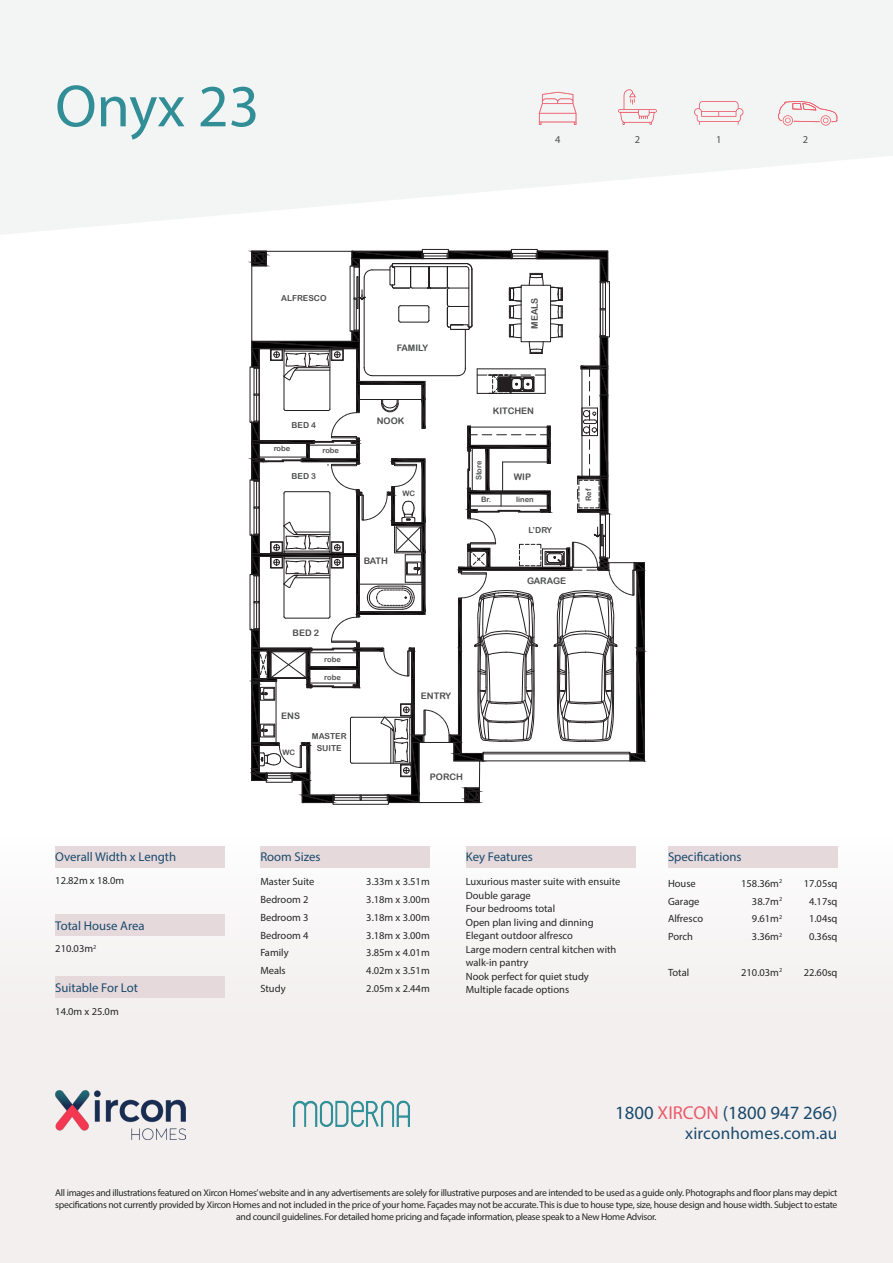
<style>
.page{position:relative;width:893px;height:1263px;background:#fff}
.page>*{position:absolute;margin:0;border:0;box-sizing:border-box;transform-origin:0 0}
.t1{font:60px "Myriad Pro";color:#318e96}
.t2{font:18.75px "Myriad Pro";color:#1a4b6d}
.t3{font:17.25px "Myriad Pro";letter-spacing:.01em;color:#1a4b6d}
.t4{font:12.75px "Myriad Pro";color:#1a4b6d}
.t5{font:10.5px/13.5px "Myriad Pro";color:#252626}
.t6{font:10.5px "Myriad Pro";color:#4d4e4f}
.t7{font:9.75px/12px "Myriad Pro";letter-spacing:-.03em;color:#262626;text-align:center}
.t8{font:9px "Arial Rounded MT Bold";color:#4d4e4f}
.t9{font:8.25px "Arial Rounded MT Bold";color:#4d4e4f}
.t10{font:7.5px "Arial Rounded MT Bold";color:#4d4e4f}
.s1{color:#eb5b69}
</style>
<div class="page">
<div style="left:0;top:836px;width:893px;height:427px;background:#f3efef"></div>
<svg style="left:0;top:0;width:893px;height:234px;fill:#f3f4f4"></svg>
<div style="left:260px;top:846px;width:170px;height:21px;background:#e6d9db"></div>
<div style="left:466px;top:846px;width:169px;height:21px;background:#e6d9db"></div>
<div style="left:668px;top:846px;width:169px;height:21px;background:#e6d9db"></div>
<img style="left:55px;top:1090px;width:131px;height:49px">
<div style="left:55px;top:976px;width:170px;height:22px;background:#e6d9db"></div>
<div style="left:55px;top:914px;width:170px;height:22px;background:#e6d9db"></div>
<div style="left:55px;top:846px;width:170px;height:21px;background:#e6d9db"></div>
<svg style="left:778px;top:100px;width:59px;height:26px"></svg>
<svg style="left:694px;top:101px;width:50px;height:24px"></svg>
<svg style="left:618px;top:89px;width:39px;height:36px"></svg>
<svg style="left:539px;top:92px;width:37px;height:33px"></svg>
<img style="left:293px;top:1100px;width:116px;height:26px">
<div style="left:422px;top:249px;width:26px;height:10px;border:1px solid #231f20"></div>
<div style="left:511px;top:249px;width:26px;height:10px;border:1px solid #231f20"></div>
<svg style="left:251px;top:251px;width:394px;height:552px"></svg>
<p class="t1" style="left:55px;top:69px;width:206px">Onyx 23</p>
<p class="t6" style="left:555px;top:133px;width:7px">4</p>
<p class="t6" style="left:635px;top:133px;width:7px">2</p>
<p class="t6" style="left:716px;top:133px;width:7px">1</p>
<p class="t6" style="left:803px;top:133px;width:7px">2</p>
<p class="t4" style="left:55px;top:849px;width:122px">Overall Width x Length</p>
<p class="t5" style="left:55px;top:874px;width:70px">12.82m x 18.0m</p>
<p class="t4" style="left:55px;top:917px;width:91px">Total House Area</p>
<p class="t5" style="left:55px;top:942px;width:43px">210.03m<sup>2</sup></p>
<p class="t4" style="left:55px;top:980px;width:84px">Suitable For Lot</p>
<p class="t5" style="left:55px;top:1005px;width:65px">14.0m x 25.0m</p>
<p class="t9" style="left:281px;top:293px;width:47px">ALFRESCO</p>
<p class="t8" style="left:397px;top:342px;width:33px">FAMILY</p>
<p class="t8" style="left:529px;top:329px;width:33px;rotate:-90deg">MEALS</p>
<p class="t9" style="left:292px;top:420px;width:26px">BED 4</p>
<p class="t10" style="left:274px;top:444px;width:18px">robe</p>
<p class="t10" style="left:322px;top:446px;width:18px">robe</p>
<p class="t9" style="left:292px;top:471px;width:26px">BED 3</p>
<p class="t8" style="left:377px;top:416px;width:29px">NOOK</p>
<p class="t10" style="left:402px;top:489px;width:14px">WC</p>
<p class="t8" style="left:364px;top:555px;width:26px">BATH</p>
<p class="t8" style="left:493px;top:406px;width:43px">KITCHEN</p>
<p class="t10" style="left:474px;top:480px;width:21px;rotate:-90deg">Store</p>
<p class="t8" style="left:514px;top:471px;width:19px">WIP</p>
<p class="t10" style="left:481px;top:495px;width:12px">Br.</p>
<p class="t10" style="left:516px;top:495px;width:19px">linen</p>
<p class="t9" style="left:528px;top:525px;width:25px">L’DRY</p>
<p class="t8" style="left:527px;top:575px;width:41px">GARAGE</p>
<p class="t8" style="left:293px;top:627px;width:28px">BED 2</p>
<p class="t10" style="left:324px;top:654px;width:18px">robe</p>
<p class="t10" style="left:324px;top:672px;width:18px">robe</p>
<p class="t8" style="left:281px;top:710px;width:20px">ENS</p>
<p class="t10" style="left:282px;top:748px;width:14px">WC</p>
<p class="t9" style="left:312px;top:731px;width:36px">MASTER</p>
<p class="t9" style="left:317px;top:743px;width:27px">SUITE</p>
<p class="t8" style="left:421px;top:690px;width:32px">ENTRY</p>
<p class="t8" style="left:430px;top:772px;width:34px">PORCH</p>
<p class="t10" style="left:584px;top:501px;width:14px;rotate:-90deg">Ref</p>
<p class="t4" style="left:260px;top:849px;width:62px">Room Sizes</p>
<p class="t5" style="left:260px;top:875px;width:56px">Master Suite</p>
<p class="t5" style="left:260px;top:893px;width:50px">Bedroom 2</p>
<p class="t5" style="left:260px;top:910px;width:50px">Bedroom 3</p>
<p class="t5" style="left:260px;top:928px;width:50px">Bedroom 4</p>
<p class="t5" style="left:260px;top:946px;width:30px">Family</p>
<p class="t5" style="left:260px;top:964px;width:27px">Meals</p>
<p class="t5" style="left:260px;top:981px;width:27px">Study</p>
<p class="t5" style="left:366px;top:875px;width:65px">3.33m x 3.51m</p>
<p class="t5" style="left:366px;top:893px;width:65px">3.18m x 3.00m</p>
<p class="t5" style="left:366px;top:910px;width:65px">3.18m x 3.00m</p>
<p class="t5" style="left:366px;top:928px;width:65px">3.18m x 3.00m</p>
<p class="t5" style="left:366px;top:946px;width:65px">3.85m x 4.01m</p>
<p class="t5" style="left:366px;top:964px;width:65px">4.02m x 3.51m</p>
<p class="t5" style="left:366px;top:981px;width:65px">2.05m x 2.44m</p>
<p class="t4" style="left:466px;top:849px;width:69px">Key Features</p>
<p class="t5" style="left:466px;top:875px;width:156px">Luxurious master suite with ensuite</p>
<p class="t5" style="left:466px;top:888px;width:67px">Double garage</p>
<p class="t5" style="left:466px;top:902px;width:91px">Four bedrooms total</p>
<p class="t5" style="left:466px;top:915px;width:129px">Open plan living and dinning</p>
<p class="t5" style="left:466px;top:929px;width:109px">Elegant outdoor alfresco</p>
<p class="t5" style="left:466px;top:942px;width:152px">Large modern central kitchen with walk-in pantry</p>
<p class="t5" style="left:466px;top:969px;width:125px">Nook perfect for quiet study</p>
<p class="t5" style="left:466px;top:983px;width:105px">Multiple facade options</p>
<p class="t4" style="left:668px;top:849px;width:75px">Specifications</p>
<p class="t5" style="left:668px;top:876px;width:29px">House</p>
<p class="t5" style="left:668px;top:894px;width:33px">Garage</p>
<p class="t5" style="left:668px;top:912px;width:37px">Alfresco</p>
<p class="t5" style="left:668px;top:929px;width:26px">Porch</p>
<p class="t5" style="left:668px;top:965px;width:23px">Total</p>
<p class="t5" style="left:741px;top:876px;width:43px">158.36m<sup>2</sup></p>
<p class="t5" style="left:752px;top:894px;width:32px">38.7m<sup>2</sup></p>
<p class="t5" style="left:752px;top:912px;width:32px">9.61m<sup>2</sup></p>
<p class="t5" style="left:752px;top:929px;width:32px">3.36m<sup>2</sup></p>
<p class="t5" style="left:741px;top:965px;width:43px">210.03m<sup>2</sup></p>
<p class="t5" style="left:804px;top:876px;width:35px">17.05sq</p>
<p class="t5" style="left:809px;top:894px;width:30px">4.17sq</p>
<p class="t5" style="left:809px;top:912px;width:30px">1.04sq</p>
<p class="t5" style="left:809px;top:929px;width:30px">0.36sq</p>
<p class="t5" style="left:804px;top:965px;width:35px">22.60sq</p>
<p class="t2" style="left:615px;top:1101px;width:224px">1800 <span class="s1">XIRCON</span> (1800 947 266)</p>
<p class="t3" style="left:685px;top:1123px;width:154px">xirconhomes.com.au</p>
<p class="t7" style="left:55px;top:1187px;width:784px">All images and illustrations featured on Xircon Homes’ website and in any advertisements are solely for illustrative purposes and are intended to be used as a guide only. Photographs and floor plans may depict specifications not currently provided by Xircon Homes and not included in the price of your home. Façades may not be accurate. This is due to house type, size, house design and house width. Subject to estate and council guidelines. For detailed home pricing and façade information, please speak to a New Home Advisor.</p>
</div>
